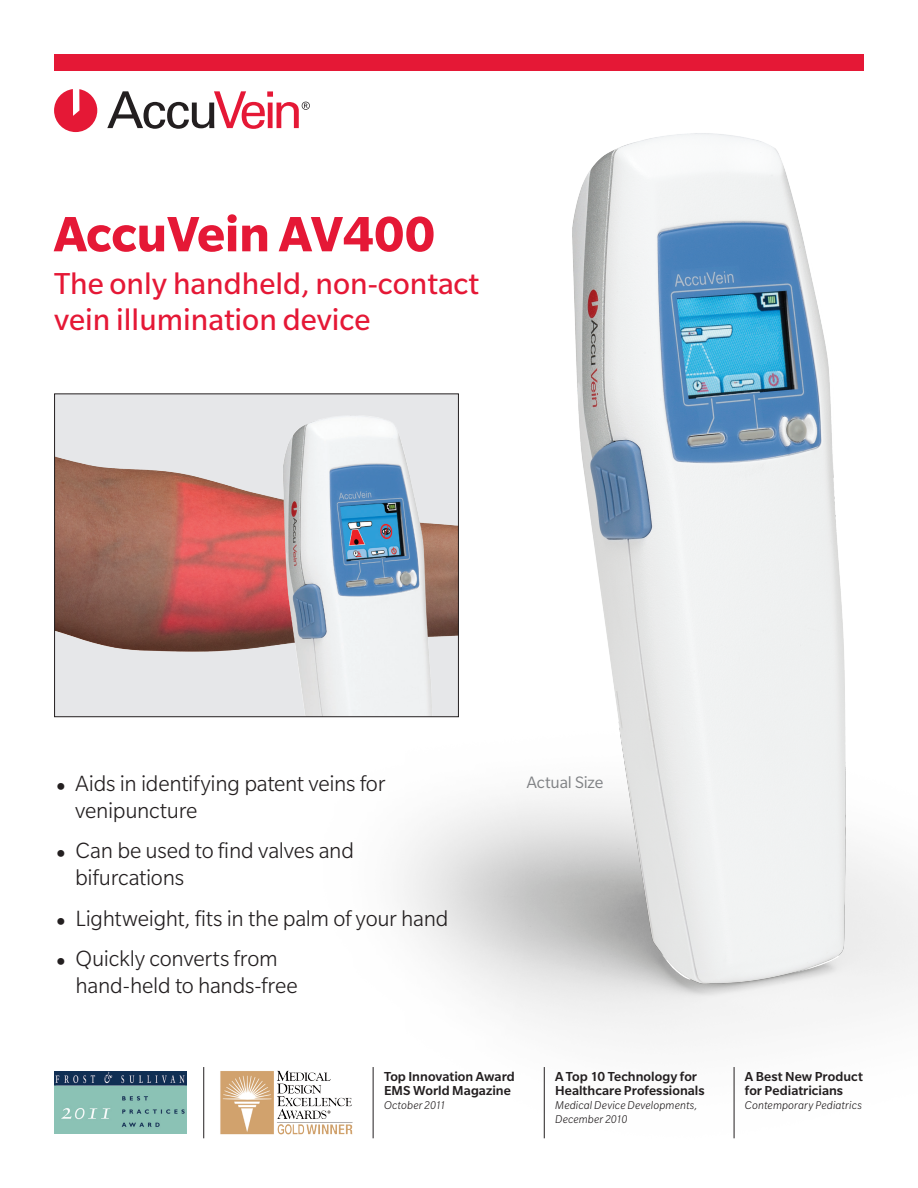
<style>
.page{position:relative;width:918px;height:1188px;background:#fff}
.page>*{position:absolute;margin:0;border:0;box-sizing:border-box;transform-origin:0 0}
.t1{font:700 54px "Slate Std";color:#e51836}
.t2{font:33px/36px "Slate Std";color:#e51836}
.t3{font:300 24px/27px "Slate Std";letter-spacing:-.01em;color:#231f20}
.t4{font:18px "Slate Std";letter-spacing:-.01em;color:#808285}
.t5{font:500 14.25px/14.5px "Slate Std";letter-spacing:.005em;color:#231f20}
.t6{font:italic 300 12.3px/13.8px "Slate Std";letter-spacing:.01em;color:#231f20}
.s1{font-weight:700}
</style>
<div class="page">
<img style="left:277px;top:70px;width:641px;height:1069px">
<div style="left:54px;top:54px;width:810px;height:16px;background:#e51836"></div>
<svg style="left:107px;top:91px;width:203px;height:38px"></svg>
<svg style="left:54px;top:89px;width:43px;height:43px"></svg>
<hr style="left:203px;top:1067px;width:1px;height:71px;background:#231f20">
<hr style="left:373px;top:1067px;width:1px;height:71px;background:#231f20">
<hr style="left:544px;top:1067px;width:1px;height:71px;background:#231f20">
<hr style="left:734px;top:1067px;width:1px;height:71px;background:#231f20">
<img style="left:54px;top:1071px;width:133px;height:63px">
<img style="left:220px;top:1067px;width:136px;height:72px">
<div style="left:55px;top:394px;width:403px;height:323px;background:#e6e7e9"></div>
<img style="left:56px;top:416px;width:401px;height:299px">
<div style="left:54px;top:393px;width:405px;height:324px;border:1px solid #231f20"></div>
<p class="t1" style="left:54px;top:205px;width:383px">AccuVein AV400</p>
<p class="t2" style="left:54px;top:265px;width:426px">The only handheld, non-contact vein illumination device</p>
<p class="t3" style="left:75px;top:769px;width:312px;text-indent:-21px"><span class="s1">•</span> Aids in identifying patent veins for venipuncture</p>
<p class="t3" style="left:75px;top:837px;width:280px;text-indent:-21px"><span class="s1">•</span> Can be used to find valves and bifurcations</p>
<p class="t3" style="left:54px;top:904px;width:396px"><span class="s1">•</span> Lightweight, fits in the palm of your hand</p>
<p class="t3" style="left:76px;top:945px;width:223px;text-indent:-22px"><span class="s1">•</span> Quickly converts from hand-held to hands-free</p>
<p class="t4" style="left:527px;top:773px;width:78px">Actual Size</p>
<p class="t5" style="left:384px;top:1069px;width:132px">Top Innovation Award</p>
<p class="t5" style="left:384px;top:1083px;width:128px">EMS World Magazine</p>
<p class="t6" style="left:384px;top:1098px;width:63px">October 2011</p>
<p class="t5" style="left:555px;top:1069px;width:151px">A Top 10 Technology for<br>Healthcare Professionals</p>
<p class="t6" style="left:555px;top:1098px;width:144px">Medical Device Developments,<br>December 2010</p>
<p class="t5" style="left:745px;top:1069px;width:120px">A Best New Product for Pediatricians</p>
<p class="t6" style="left:745px;top:1098px;width:118px">Contemporary Pediatrics</p>
</div>
